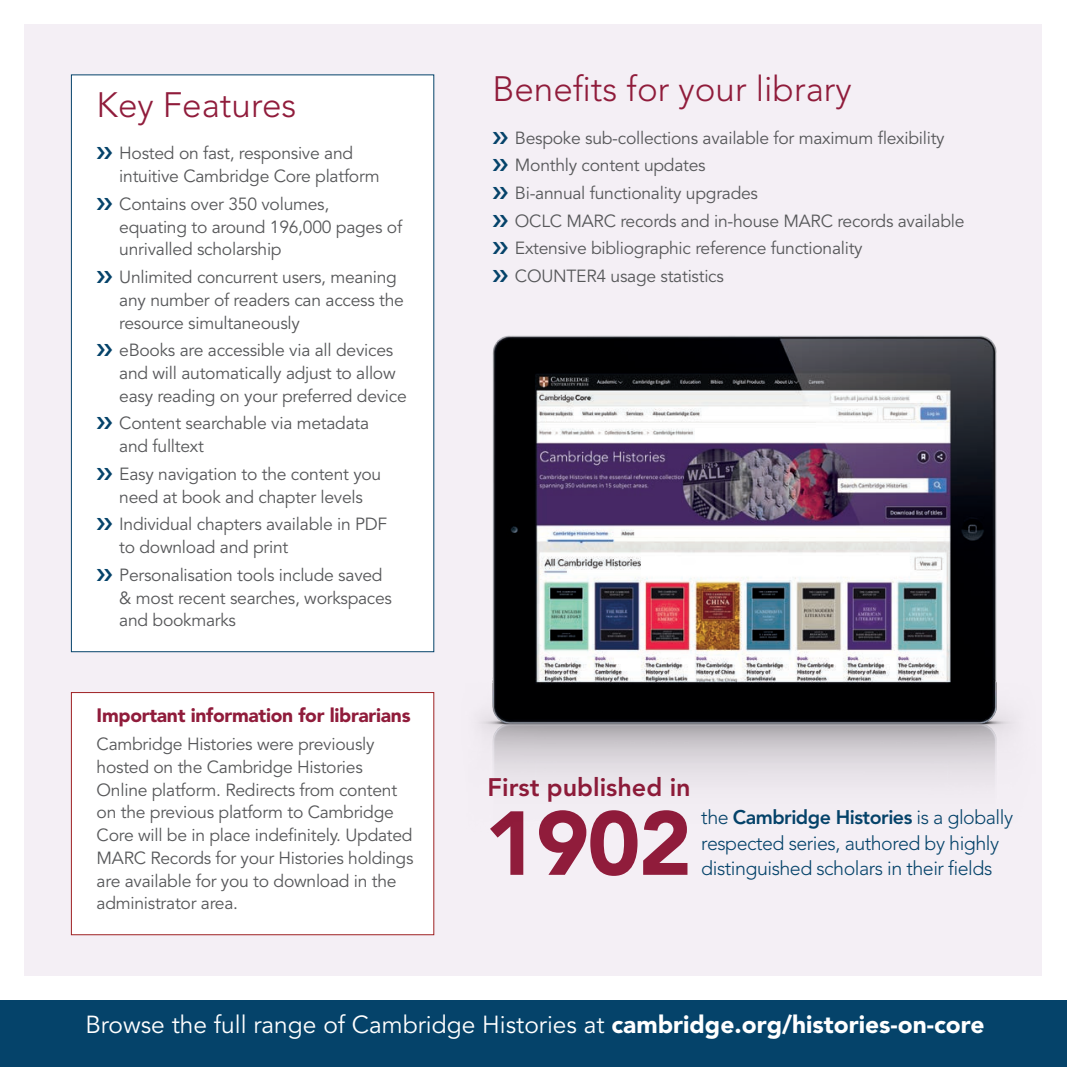
<style>
.page{position:relative;width:1067px;height:1067px;background:#fff}
.page>*{position:absolute;margin:0;border:0;box-sizing:border-box;transform-origin:0 0}
.t1{font:900 89.6px "Avenir LT Std";color:#901c3b}
.t2{font:300 35px "Avenir LT Std";color:#901c3b}
.t3{font:800 25.2px "Avenir LT Std";color:#901c3b}
.t4{font:24.5px "Avenir LT Std";color:#fff}
.t5{font:300 19.6px/25.2px "Avenir LT Std";letter-spacing:-.025em;color:#05436a}
.t6{font:900 19.25px "Avenir LT Std";letter-spacing:-.015em;color:#901c3b}
.t7{font:17.5px/22.8px "Avenir LT Std";letter-spacing:-.015em;color:#57585a}
.s1{font-weight:800}
.s2{font-weight:900}
</style>
<div class="page">
<div style="left:25px;top:24px;width:1017px;height:952px;background:#f4eff5"></div>
<div style="left:71px;top:75px;width:363px;height:576px;background:#fff"></div>
<img style="left:479px;top:335px;width:535px;height:445px">
<div style="left:0;top:1000px;width:1067px;height:67px;background:#05436a"></div>
<div style="left:71px;top:692px;width:363px;height:242px;background:#fff"></div>
<div style="left:71px;top:692px;width:363px;height:243px;border:1px solid #9e2123"></div>
<h2 class="t2" style="left:97px;top:84px;width:201px">Key Features</h2>
<p class="t7" style="left:119px;top:142px;width:262px">Hosted on fast, responsive and intuitive Cambridge Core platform</p>
<p class="t7" style="left:119px;top:193px;width:284px">Contains over 350 volumes,<br>equating to around 196,000 pages of unrivalled scholarship</p>
<p class="t7" style="left:119px;top:266px;width:286px">Unlimited concurrent users, meaning any number of readers can access the resource simultaneously</p>
<p class="t7" style="left:119px;top:339px;width:289px">eBooks are accessible via all devices and will automatically adjust to allow easy reading on your preferred device</p>
<p class="t7" style="left:119px;top:412px;width:251px">Content searchable via metadata and fulltext</p>
<p class="t7" style="left:119px;top:463px;width:263px">Easy navigation to the content you need at book and chapter levels</p>
<p class="t7" style="left:119px;top:513px;width:269px">Individual chapters available in PDF to download and print</p>
<p class="t7" style="left:119px;top:564px;width:274px">Personalisation tools include saved &amp; most recent searches, workspaces and bookmarks</p>
<p class="t6" style="left:97px;top:704px;width:315px">Important information for librarians</p>
<p class="t7" style="left:97px;top:733px;width:318px">Cambridge Histories were previously hosted on the Cambridge Histories Online platform. Redirects from content on the previous platform to Cambridge Core will be in place indefinitely. Updated MARC Records for your Histories holdings are available for you to download in the administrator area.</p>
<h2 class="t2" style="left:492px;top:68px;width:361px">Benefits for your library</h2>
<p class="t7" style="left:515px;top:124px;width:451px;line-height:27.7px">Bespoke sub-collections available for maximum flexibility Monthly content updates<br>Bi-annual functionality upgrades<br>OCLC MARC records and in-house MARC records available Extensive bibliographic reference functionality<br>COUNTER4 usage statistics</p>
<h3 class="t3" style="left:487px;top:772px;width:205px">First published in</h3>
<h1 class="t1" style="left:484px;top:789px;width:209px">1902</h1>
<p class="t5" style="left:701px;top:805px;width:313px">the <span class="s1">Cambridge Histories</span> is a globally respected series, authored by highly distinguished scholars in their fields</p>
<h3 class="t4" style="left:85px;top:1010px;width:900px">Browse the full range of Cambridge Histories at <span class="s2">cambridge.org/histories-on-core</span></h3>
</div>
